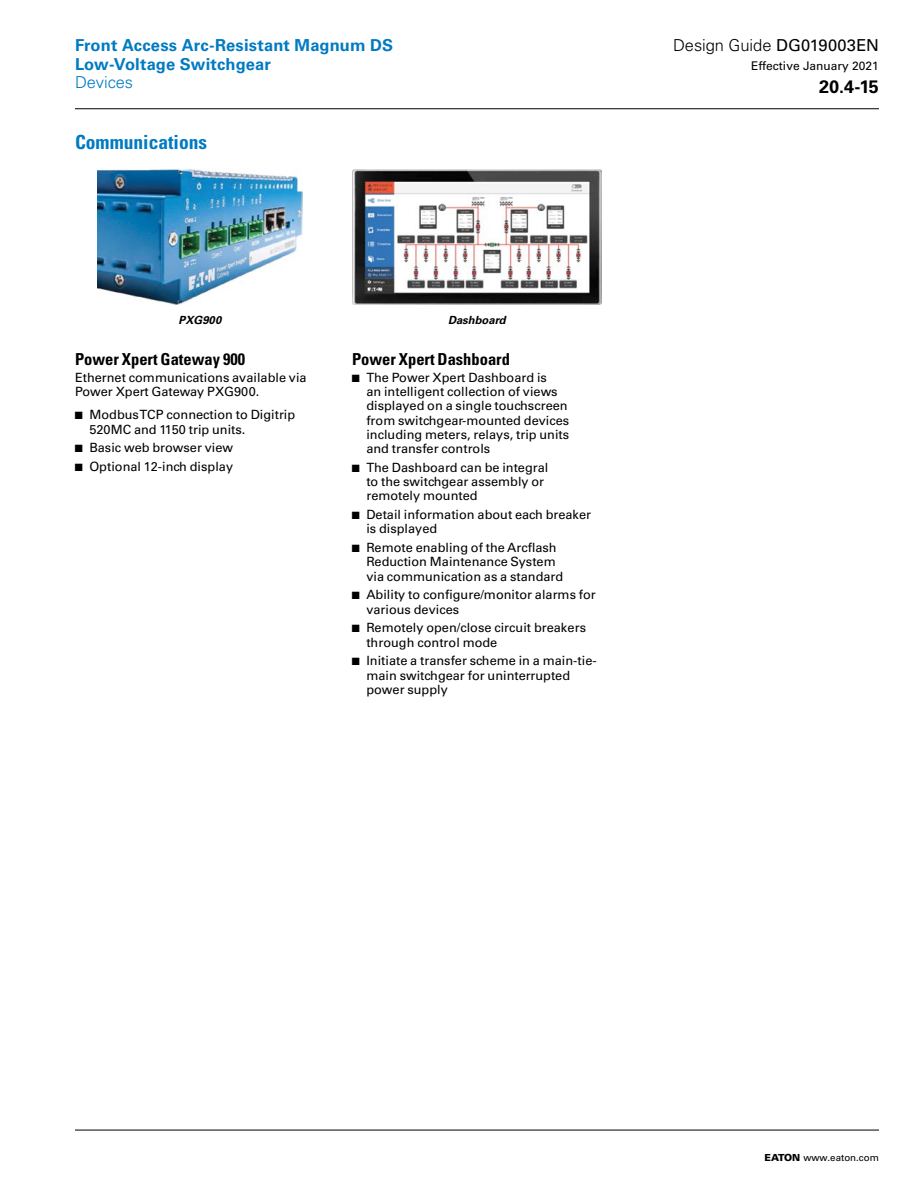
<style>
.page{position:relative;width:918px;height:1188px;background:#fff}
.page>*{position:absolute;margin:0;border:0;box-sizing:border-box;transform-origin:0 0}
.t1{font:700 condensed 19.5px "Univers LT Std";color:#007ac2}
.t2{font:700 18px "Univers LT Std";color:#000}
.t3{font:700 16.5px/18.8px "Univers LT Std";letter-spacing:.01em;color:#007ac2}
.t4{font:700 condensed 16.5px "Univers LT Std";color:#000}
.t5{font:300 16.5px "Univers LT Std";letter-spacing:-.005em;color:#000}
.t6{font:300 16.5px "Univers LT Std";letter-spacing:-.005em;color:#007ac2}
.t7{font:12.75px/14.2px "Univers LT Std";color:#000}
.t8{font:12px "Univers LT Std";color:#000}
.t9{font:italic 700 11.25px "Univers LT Std";color:#000}
.t10{font:9.75px "Univers LT Std";color:#000}
.s1{font-weight:400}
.s2{font-weight:900}
</style>
<div class="page">
<img style="left:97px;top:169px;width:206px;height:136px">
<img style="left:352px;top:169px;width:250px;height:135px">
<hr style="left:75px;top:1130px;width:804px;height:1px;background:#000">
<hr style="left:75px;top:108px;width:804px;height:1px;background:#000">
<p class="t3" style="left:75px;top:36px;width:320px">Front Access Arc-Resistant Magnum DS<br>Low-Voltage Switchgear</p>
<p class="t6" style="left:75px;top:73px;width:60px">Devices</p>
<h1 class="t1" style="left:75px;top:130px;width:134px">Communications</h1>
<p class="t9" style="left:179px;top:313px;width:44px">PXG900</p>
<p class="t4" style="left:75px;top:349px;width:172px">Power Xpert Gateway 900</p>
<p class="t7" style="left:75px;top:370px;width:233px">Ethernet communications available via<br>Power Xpert Gateway PXG900.</p>
<p class="t7" style="left:89px;top:408px;width:207px;text-indent:-14px">■ Modbus TCP connection to Digitrip<br>520MC and 1150 trip units.</p>
<p class="t7" style="left:75px;top:441px;width:160px">■ Basic web browser view</p>
<p class="t7" style="left:75px;top:459px;width:160px">■ Optional 12-inch display</p>
<p class="t9" style="left:448px;top:313px;width:59px">Dashboard</p>
<p class="t4" style="left:352px;top:349px;width:160px">Power Xpert Dashboard</p>
<p class="t7" style="left:366px;top:370px;width:204px;text-indent:-14px">■ The Power Xpert Dashboard is<br>an intelligent collection of views displayed on a single touchscreen from switchgear-mounted devices including meters, relays, trip units and transfer controls</p>
<p class="t7" style="left:366px;top:460px;width:184px;text-indent:-14px">■ The Dashboard can be integral to the switchgear assembly or remotely mounted</p>
<p class="t7" style="left:366px;top:507px;width:226px;text-indent:-14px">■ Detail information about each breaker is displayed</p>
<p class="t7" style="left:366px;top:540px;width:198px;text-indent:-14px">■ Remote enabling of the Arcflash<br>Reduction Maintenance System via communication as a standard</p>
<p class="t7" style="left:366px;top:588px;width:231px;text-indent:-14px">■ Ability to configure/monitor alarms for various devices</p>
<p class="t7" style="left:366px;top:621px;width:221px;text-indent:-14px">■ Remotely open/close circuit breakers through control mode</p>
<p class="t7" style="left:366px;top:654px;width:232px;text-indent:-14px">■ Initiate a transfer scheme in a main-tie&shy;main switchgear for uninterrupted power supply</p>
<p class="t5" style="left:673px;top:35px;width:207px">Design Guide <span class="s1">DG019003EN</span></p>
<p class="t8" style="left:751px;top:59px;width:129px">Effective January 2021</p>
<h2 class="t2" style="left:819px;top:76px;width:61px">20.4-15</h2>
<p class="t10" style="left:765px;top:1152px;width:116px"><span class="s2">EATON</span> www.eaton.com</p>
</div>
